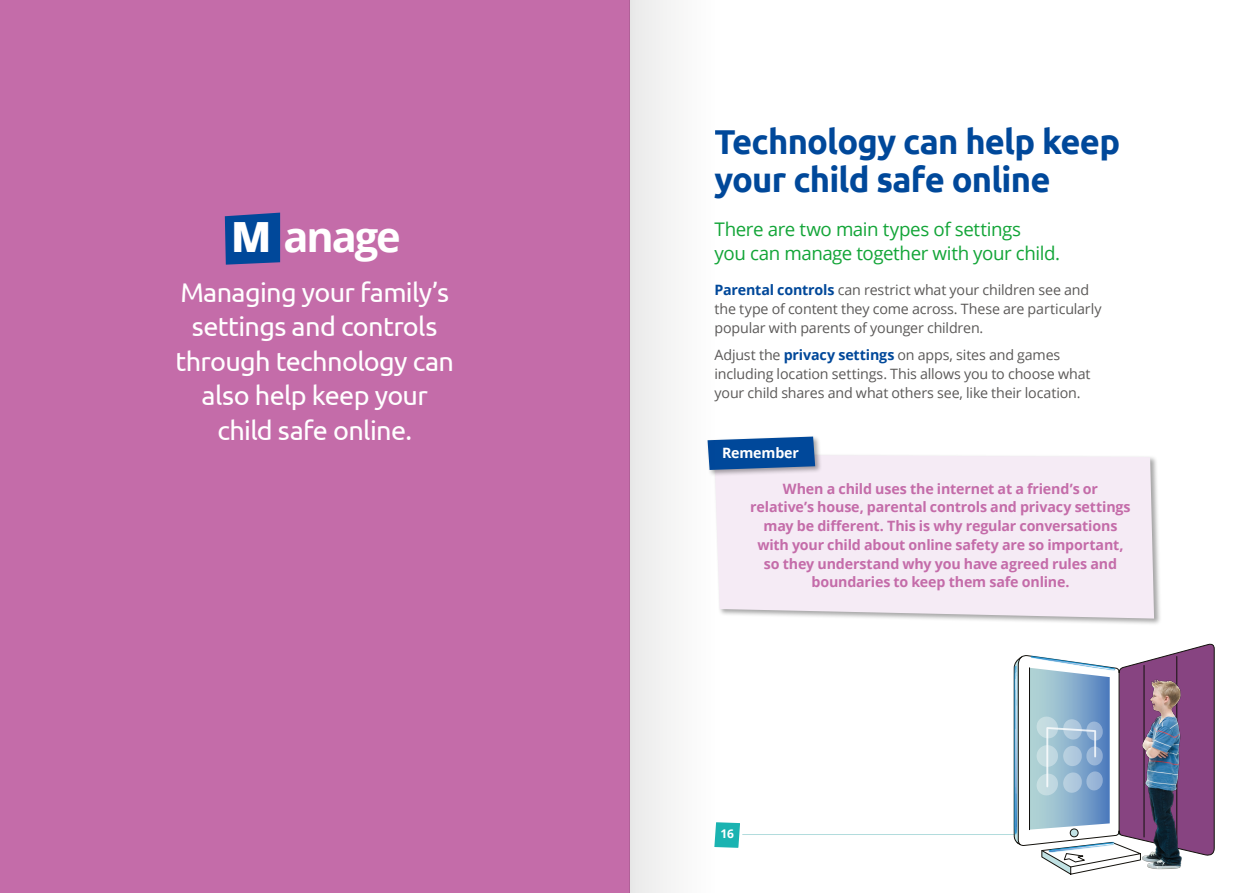
<style>
.page{position:relative;width:1259px;height:893px;background:#fff}
.page>*{position:absolute;margin:0;border:0;box-sizing:border-box;transform-origin:0 0}
.t1{font:700 41.7px "Open Sans";letter-spacing:-.05em;color:#fff}
.t2{font:700 34.5px/37.5px "Ubuntu";letter-spacing:-.025em;color:#00489a}
.t3{font:27px/34.5px "Ubuntu";letter-spacing:-.025em;color:#fff;text-align:center}
.t4{font:18.75px/23.2px "Open Sans";letter-spacing:-.025em;color:#13a538}
.t5{font:14.25px/18.8px "Open Sans";letter-spacing:-.01em;color:#5b5958}
.t6{font:700 14.25px/18.8px "Open Sans";letter-spacing:-.01em;color:#c46ca9;text-align:center}
.t7{font:700 14.25px "Open Sans";letter-spacing:-.01em;color:#fff}
.t8{font:700 12px "Open Sans";color:#fff}
.s1{font-weight:800}
.s2{font-weight:700;color:#00489a}
</style>
<div class="page">
<hr style="left:714px;top:834px;width:460px;height:1px;background:#b2dcdd">
<svg style="left:714px;top:822px;width:29px;height:26px"></svg>
<div style="left:0;top:0;width:629px;height:893px;background:#c46ca9"></div>
<svg style="left:225px;top:213px;width:55px;height:52px;background:#0c4a9a"></svg>
<div style="left:713px;top:453px;width:448px;height:173px;background:#000;opacity:.35"></div>
<div style="left:714px;top:455px;width:440px;height:164px;background:#f5ebf5"></div>
<div style="left:706px;top:435px;width:116px;height:42px;background:#000;opacity:.35"></div>
<svg style="left:714px;top:437px;width:101px;height:33px;background:#15559f"></svg>
<svg style="left:1013px;top:644px;width:201px;height:231px"></svg>
<img style="left:1013px;top:644px;width:120px;height:45px">
<img style="left:1141px;top:679px;width:41px;height:193px">
<div style="left:629px;top:0;width:85px;height:893px;background:#f5f5f5"></div>
<h1 class="t1" style="left:231px;top:208px;width:171px"><span class="s1">M</span> anage</h1>
<h3 class="t3" style="left:175px;top:274px;width:280px">Managing your family’s settings and controls through technology can also help keep your child safe online.</h3>
<h2 class="t2" style="left:714px;top:123px;width:407px">Technology can help keep your child safe online</h2>
<h3 class="t4" style="left:714px;top:217px;width:347px">There are two main types of settings<br>you can manage together with your child.</h3>
<p class="t5" style="left:714px;top:280px;width:388px"><span class="s2">Parental controls</span> can restrict what your children see and the type of content they come across. These are particularly popular with parents of younger children.</p>
<p class="t5" style="left:714px;top:345px;width:377px">Adjust the <span class="s2">privacy settings</span> on apps, sites and games including location settings. This allows you to choose what your child shares and what others see, like their location.</p>
<p class="t7" style="left:722px;top:443px;width:79px">Remember</p>
<p class="t6" style="left:750px;top:479px;width:382px">When a child uses the internet at a friend’s or relative’s house, parental controls and privacy settings may be different. This is why regular conversations with your child about online safety are so important, so they understand why you have agreed rules and boundaries to keep them safe online.</p>
<p class="t8" style="left:720px;top:825px;width:15px">16</p>
</div>
